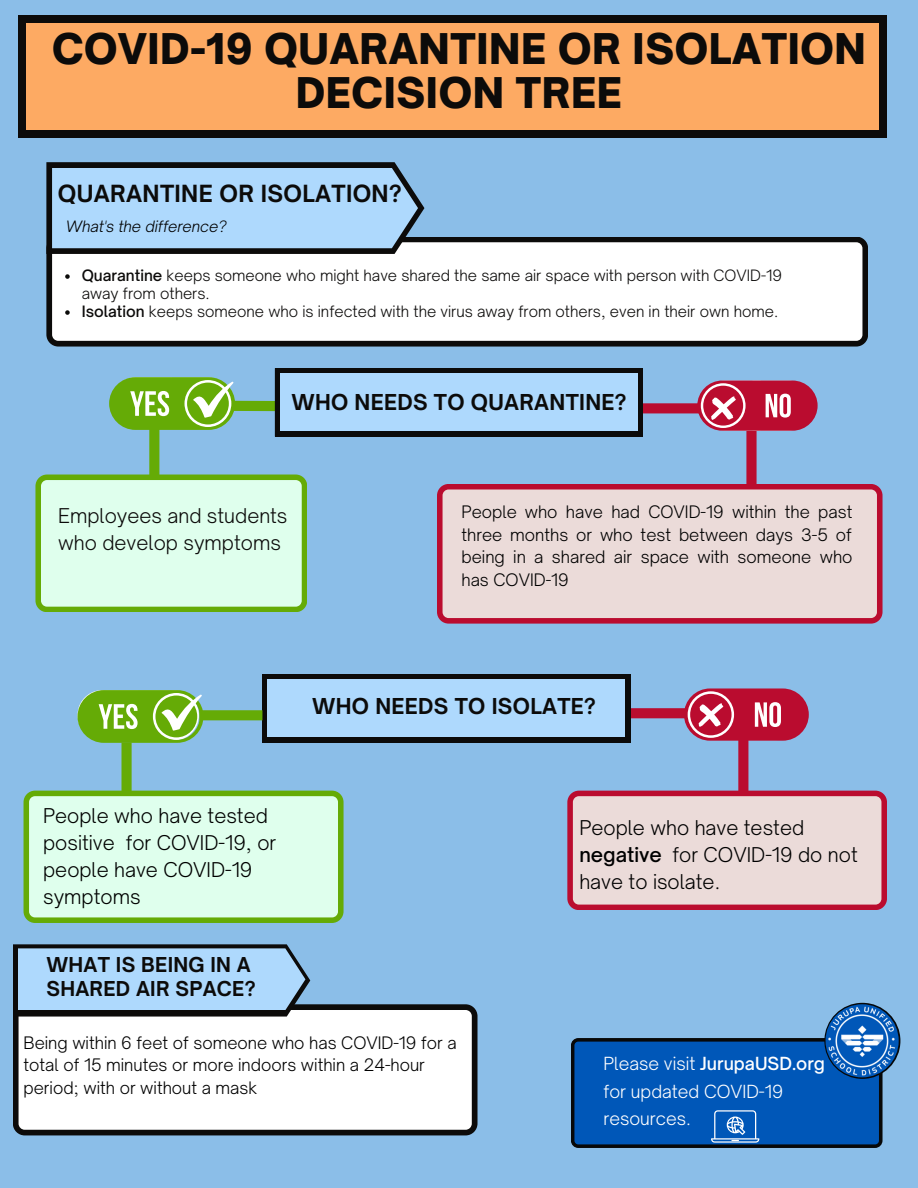
<style>
.page{position:relative;width:918px;height:1188px;background:#8bbee8}
.page>*{position:absolute;margin:0;border:0;box-sizing:border-box;transform-origin:0 0}
.t1{font:900 40.5px/43.8px "Open Sauce One";letter-spacing:.015em;color:#0c0b0a;text-align:center}
.t2{font:700 22.65px "Open Sauce One";letter-spacing:.015em;color:#0c0b0a}
.t3{font:700 21px "Open Sauce One";letter-spacing:.015em;color:#0c0b0a}
.t4{font:700 19.65px "Open Sauce One";letter-spacing:.015em;color:#0c0b0a}
.t5{font:300 19.5px/27px "Open Sauce One";color:#000}
.t6{font:300 19.5px/27px "Open Sauce One";color:#0c0b0a}
.t7{font:300 17.25px/27.3px "Open Sauce One";color:#fff}
.t8{font:300 16.5px/22.5px "Open Sauce One";color:#000;text-align:justify}
.t9{font:300 15px/18px "Open Sauce One";color:#0c0b0a}
.t10{font:italic 300 15px "Open Sauce One";color:#000}
.s1{font-weight:500}
</style>
<div class="page">
<svg style="left:46px;top:237px;width:822px;height:110px;background:#e7e7e7"></svg>
<div style="left:637px;top:403px;width:80px;height:10px;background:#ba0c2f"></div>
<div style="left:208px;top:401px;width:75px;height:10px;background:#65ab06"></div>
<svg style="left:275px;top:368px;width:368px;height:69px;background:#191b1d"></svg>
<div style="left:280px;top:374px;width:357px;height:57px;background:#aed9fd"></div>
<div style="left:18px;top:15px;width:869px;height:123px;background:#0c0b0a"></div>
<div style="left:26px;top:23px;width:853px;height:106px;background:#fdaa63"></div>
<div style="left:746px;top:431px;width:11px;height:163px;background:#ba0c2f"></div>
<svg style="left:109px;top:377px;width:126px;height:53px;background:#84bb47"></svg>
<svg style="left:697px;top:381px;width:121px;height:50px;background:#c04462"></svg>
<div style="left:149px;top:428px;width:10px;height:56px;background:#65ab06"></div>
<svg style="left:35px;top:475px;width:272px;height:137px;background:#d1f5d3"></svg>
<svg style="left:437px;top:484px;width:446px;height:140px;background:#e5c6c8"></svg>
<svg style="left:65px;top:274px;width:5px;height:5px"></svg>
<svg style="left:65px;top:310px;width:5px;height:5px"></svg>
<svg style="left:46px;top:162px;width:378px;height:92px;background:#96bad8"></svg>
<div style="left:628px;top:708px;width:58px;height:10px;background:#ba0c2f"></div>
<svg style="left:262px;top:674px;width:369px;height:68px;background:#1a1d1f"></svg>
<div style="left:268px;top:680px;width:357px;height:57px;background:#aed9fd"></div>
<svg style="left:77px;top:690px;width:126px;height:53px;background:#83bb47"></svg>
<div style="left:199px;top:710px;width:63px;height:10px;background:#65ab06"></div>
<div style="left:122px;top:742px;width:10px;height:57px;background:#65ab06"></div>
<svg style="left:24px;top:791px;width:320px;height:132px;background:#d1f5d4"></svg>
<svg style="left:684px;top:688px;width:125px;height:52px;background:#c04462"></svg>
<div style="left:738px;top:733px;width:10px;height:74px;background:#ba0c2f"></div>
<svg style="left:567px;top:791px;width:320px;height:119px;background:#e4c2c4"></svg>
<svg style="left:13px;top:1004px;width:465px;height:131px;background:#eaeaeb"></svg>
<svg style="left:13px;top:944px;width:297px;height:73px;background:#92b6d3"></svg>
<svg style="left:571px;top:1038px;width:312px;height:110px;background:#0452aa"></svg>
<img style="left:818px;top:1002px;width:83px;height:84px">
<p class="t1" style="left:52px;top:26px;width:815px">COVID-19 QUARANTINE OR ISOLATION<br>DECISION TREE</p>
<p class="t2" style="left:58px;top:180px;width:345px">QUARANTINE OR ISOLATION?</p>
<p class="t10" style="left:66px;top:217px;width:162px">What's the difference?</p>
<p class="t9" style="left:82px;top:266px;width:702px"><span class="s1">Quarantine</span> keeps someone who might have shared the same air space with person with COVID-19 away from others.</p>
<p class="t9" style="left:82px;top:302px;width:698px"><span class="s1">Isolation</span> keeps someone who is infected with the virus away from others, even in their own home.</p>
<p class="t3" style="left:291px;top:389px;width:337px">WHO NEEDS TO QUARANTINE?</p>
<p class="t6" style="left:58px;top:502px;width:231px">Employees and students who develop symptoms</p>
<p class="t8" style="left:461px;top:501px;width:393px">People who have had COVID-19 within the past three months or who test between days 3-5 of being in a shared air space with someone who has COVID-19</p>
<p class="t3" style="left:312px;top:693px;width:285px">WHO NEEDS TO ISOLATE?</p>
<p class="t5" style="left:43px;top:802px;width:235px">People who have tested positive for COVID-19, or people have COVID-19 symptoms</p>
<p class="t5" style="left:579px;top:814px;width:280px">People who have tested <span class="s1">negative</span> for COVID-19 do not have to isolate.</p>
<p class="t4" style="left:46px;top:953px;width:206px">WHAT IS BEING IN A</p>
<p class="t4" style="left:46px;top:976px;width:211px">SHARED AIR SPACE?</p>
<p class="t8" style="left:24px;top:1031px;width:435px;text-align:left">Being within 6 feet of someone who has COVID-19 for a total of 15 minutes or more indoors within a 24-hour period; with or without a mask</p>
<p class="t7" style="left:603px;top:1050px;width:223px">Please visit <span class="s1">JurupaUSD.org </span>for updated COVID-19 resources.</p>
</div>
